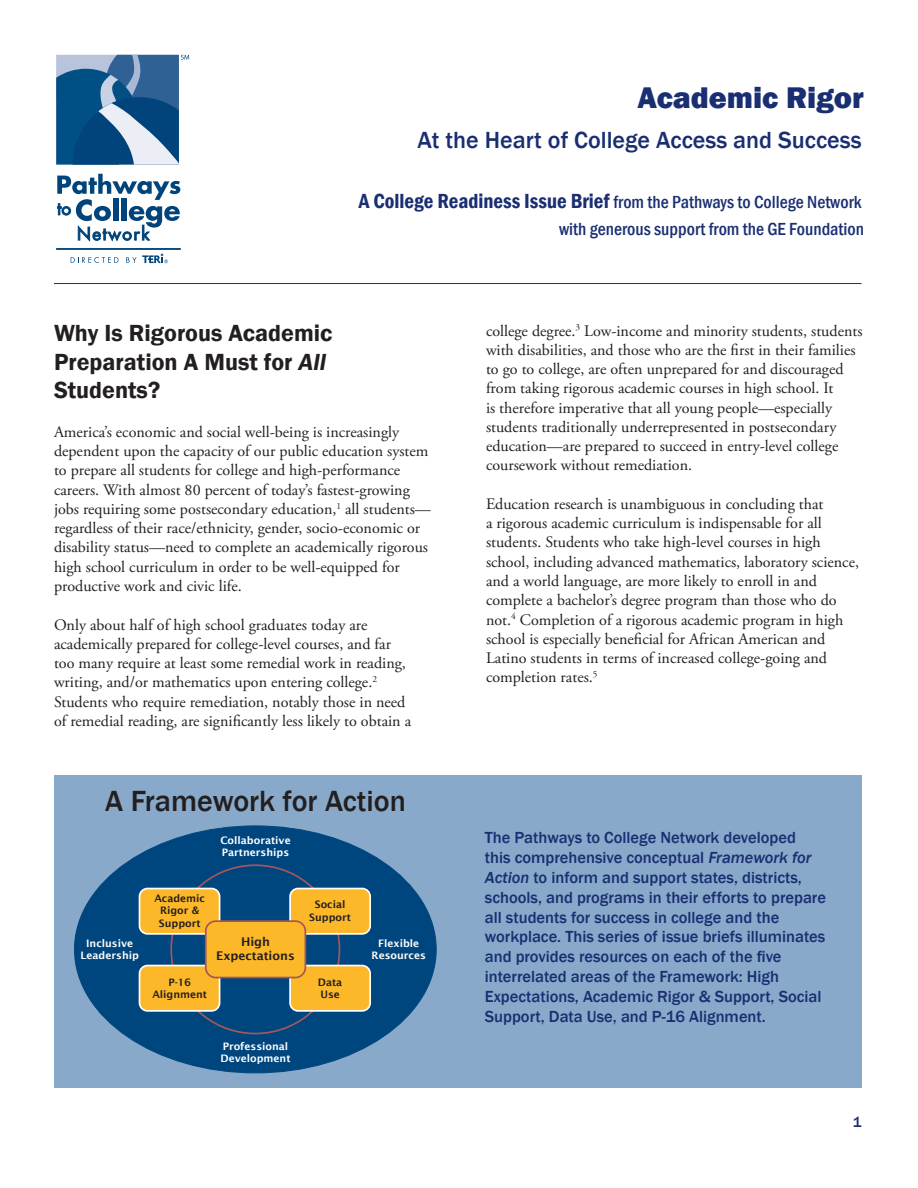
<style>
.page{position:relative;width:918px;height:1188px;background:#fff}
.page>*{position:absolute;margin:0;border:0;box-sizing:border-box;transform-origin:0 0}
.t1{font:800 30.75px "Franklin Gothic";color:#1a2e72}
.t2{font:500 30px "Franklin Gothic";color:#231f20}
.t3{font:600 24px/28.8px "Franklin Gothic";color:#231f20}
.t4{font:500 24px "Franklin Gothic";color:#1a2e72}
.t5{font:500 condensed 18px "Franklin Gothic";color:#1a2e72}
.t6{font:500 16.5px/19.8px "Franklin Gothic";color:#1a2e72}
.t7{font:16.05px/19.2px "Adobe Garamond Pro";color:#231f20}
.t8{font:500 15px "Franklin Gothic";color:#1a2e72}
.t9{font:600 12px/14.4px "Lucida Sans";color:#231f20;text-align:center}
.t10{font:600 10.35px/12.3px "Lucida Sans";color:#fff;text-align:center}
.t11{font:600 10.35px/12.3px "Lucida Sans";color:#231f20;text-align:center}
.s1{font-weight:600;font-size:21px}
.s2{font-style:italic}
</style>
<div class="page">
<svg style="left:57px;top:174px;width:123px;height:68px"></svg>
<hr style="left:56px;top:248px;width:125px;height:2px;background:#00447b">
<svg style="left:71px;top:257px;width:48px;height:6px"></svg>
<svg style="left:56px;top:55px;width:133px;height:110px;background:#4d7da6"></svg>
<svg style="left:126px;top:253px;width:42px;height:10px"></svg>
<div style="left:54px;top:775px;width:808px;height:313px;background:#88a9c9"></div>
<div style="left:75px;top:826px;width:361px;height:247px;background:#00467e;border-radius:50%"></div>
<div style="left:140px;top:889px;width:80px;height:45px;background:#fcb828;border-radius:8px"></div>
<div style="left:139px;top:888px;width:81px;height:47px;border:2px solid #fff;border-radius:8px"></div>
<div style="left:140px;top:966px;width:80px;height:45px;background:#fcb828;border-radius:8px"></div>
<div style="left:139px;top:965px;width:81px;height:47px;border:2px solid #fff;border-radius:8px"></div>
<div style="left:290px;top:966px;width:80px;height:45px;background:#fcb828;border-radius:8px"></div>
<div style="left:289px;top:965px;width:82px;height:47px;border:2px solid #fff;border-radius:8px"></div>
<div style="left:290px;top:889px;width:80px;height:45px;background:#fcb828;border-radius:8px"></div>
<div style="left:289px;top:888px;width:82px;height:47px;border:2px solid #fff;border-radius:8px"></div>
<div style="left:206px;top:921px;width:99px;height:57px;background:#fcb828;border-radius:10px"></div>
<div style="left:205px;top:920px;width:101px;height:58px;border:2px solid #a6565b;border-radius:10px"></div>
<hr style="left:54px;top:283px;width:808px;height:1px;background:#1a2e72">
<p class="t1" style="left:637px;top:78px;width:228px">Academic Rigor</p>
<p class="t4" style="left:418px;top:125px;width:446px">At the Heart of College Access and Success</p>
<p class="t5" style="left:359px;top:190px;width:504px"><span class="s1">A College Readiness Issue Brief</span> from the Pathways to College Network</p>
<p class="t3" style="left:54px;top:319px;width:280px">Why Is Rigorous Academic<br>Preparation A Must for <span class="s2">All<br></span>Students?</p>
<p class="t7" style="left:54px;top:423px;width:379px">America’s economic and social well-being is increasingly dependent upon the capacity of our public education system to prepare all students for college and high-performance careers. With almost 80 percent of today’s fastest-growing jobs requiring some postsecondary education,<sup>1</sup> all students— regardless of their race/ethnicity, gender, socio-economic or disability status—need to complete an academically rigorous high school curriculum in order to be well-equipped for productive work and civic life.</p>
<p class="t7" style="left:54px;top:615px;width:359px">Only about half of high school graduates today are academically prepared for college-level courses, and far too many require at least some remedial work in reading, writing, and/or mathematics upon entering college.<sup>2<br></sup>Students who require remediation, notably those in need of remedial reading, are significantly less likely to obtain a</p>
<p class="t2" style="left:105px;top:783px;width:302px">A Framework for Action</p>
<p class="t10" style="left:220px;top:834px;width:72px;text-align:left">Collaborative<br>Partnerships</p>
<p class="t11" style="left:154px;top:892px;width:52px">Academic<br>Rigor &amp;<br>Support</p>
<p class="t11" style="left:309px;top:898px;width:43px">Social<br>Support</p>
<p class="t9" style="left:216px;top:934px;width:80px">High<br>Expectations</p>
<p class="t10" style="left:81px;top:937px;width:60px">Inclusive<br>Leadership</p>
<p class="t10" style="left:372px;top:937px;width:56px">Flexible<br>Resources</p>
<p class="t11" style="left:152px;top:976px;width:56px">P-16<br>Alignment</p>
<p class="t10" style="left:221px;top:1040px;width:72px;text-align:left">Professional<br>Development</p>
<p class="t11" style="left:318px;top:976px;width:26px;text-align:left">Data<br>Use</p>
<p class="t5" style="left:559px;top:217px;width:306px">with generous support from the GE Foundation</p>
<p class="t7" style="left:486px;top:322px;width:378px">college degree.<sup>3</sup> Low-income and minority students, students with disabilities, and those who are the first in their families to go to college, are often unprepared for and discouraged from taking rigorous academic courses in high school. It<br>is therefore imperative that all young people—especially students traditionally underrepresented in postsecondary education—are prepared to succeed in entry-level college coursework without remediation.</p>
<p class="t7" style="left:486px;top:495px;width:375px">Education research is unambiguous in concluding that<br>a rigorous academic curriculum is indispensable for all students. Students who take high-level courses in high school, including advanced mathematics, laboratory science, and a world language, are more likely to enroll in and complete a bachelor’s degree program than those who do not.<sup>4</sup> Completion of a rigorous academic program in high school is especially beneficial for African American and Latino students in terms of increased college-going and completion rates.<sup>5</sup></p>
<p class="t6" style="left:485px;top:828px;width:343px">The Pathways to College Network developed<br>this comprehensive conceptual <span class="s2">Framework for Action</span> to inform and support states, districts, schools, and programs in their efforts to prepare all students for success in college and the workplace. This series of issue briefs illuminates and provides resources on each of the five interrelated areas of the Framework: High Expectations, Academic Rigor &amp; Support, Social Support, Data Use, and P-16 Alignment.</p>
<p class="t8" style="left:853px;top:1113px;width:10px">1</p>
</div>
